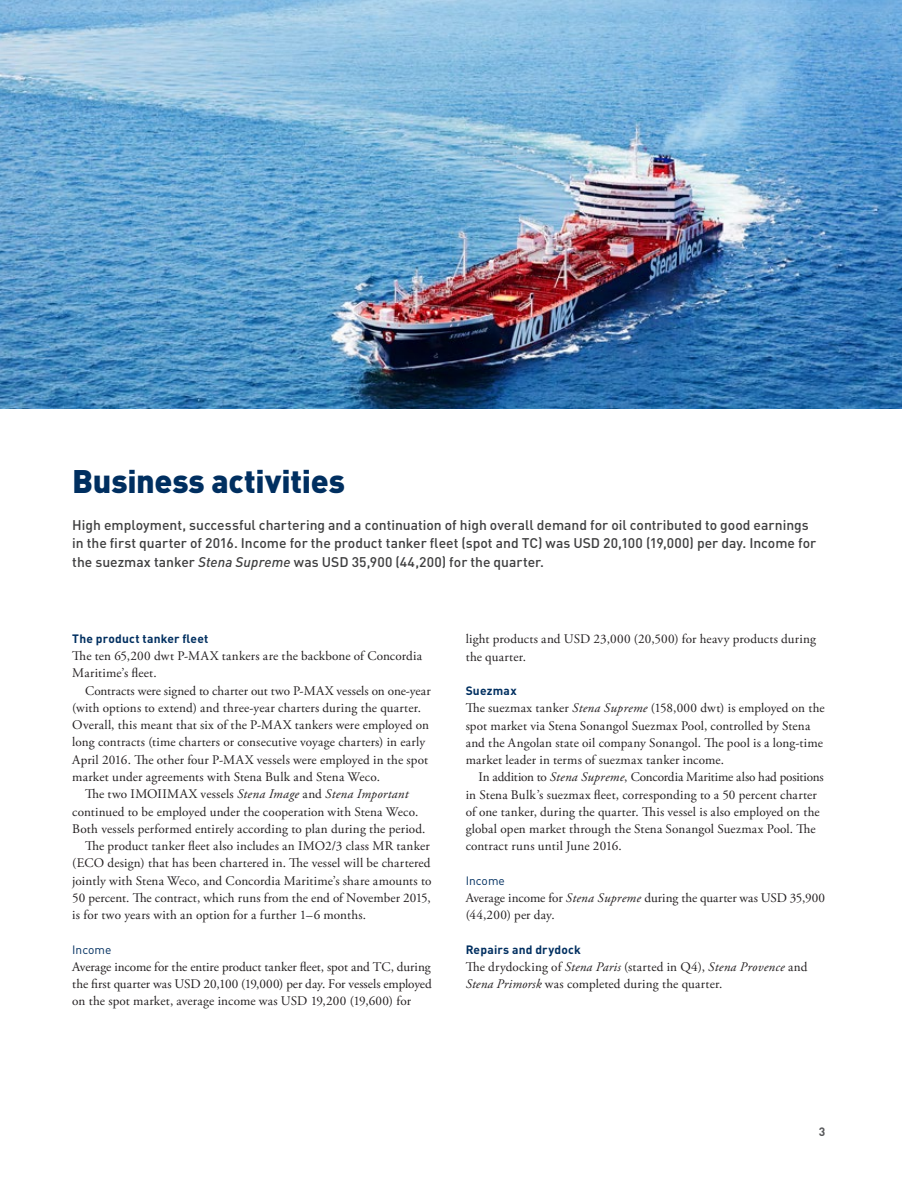
<style>
.page{position:relative;width:902px;height:1191px;background:#fff}
.page>*{position:absolute;margin:0;border:0;box-sizing:border-box;transform-origin:0 0}
.F_07_Huvudrubrik{font:900 32.25px "DINOT";letter-spacing:-.005em;color:#002f60}
.F_09_Ingress{font:500 13.8px/18.8px "DINOT";color:#3e3e3f}
.F_02_Bröd_m_indrag{font:13.2px/17.2px "Adobe Garamond Pro";letter-spacing:.01em;color:#231f20}
.F_01_Bröd_u_indrag{font:13.2px/17.2px "Adobe Garamond Pro";letter-spacing:.01em;color:#231f20}
.F_03_Mell_1{font:700 12px "DINOT";letter-spacing:.02em;color:#002f60}
.F_04_Mell_2{font:12px "DINOT";color:#002f60}
.t1{font:700 12px "DINOT";color:#57585a}
.s1{font-style:italic}
</style>
<div class="page">
<img style="left:0;top:0;width:901px;height:408px">
<p class="F_07_Huvudrubrik" style="left:72px;top:459px;width:274px">Business activities</p>
<p class="F_09_Ingress" style="left:72px;top:514px;width:745px">High employment, successful chartering and a continuation of high overall demand for oil contributed to good earnings in the first quarter of 2016. Income for the product tanker fleet (spot and TC) was USD 20,100 (19,000) per day. Income for the suezmax tanker <span class="s1">Stena Supreme</span> was USD 35,900 (44,200) for the quarter.</p>
<p class="F_03_Mell_1" style="left:72px;top:630px;width:138px">The product tanker fleet</p>
<p class="F_01_Bröd_u_indrag" style="left:72px;top:648px;width:351px">The ten 65,200 dwt P-MAX tankers are the backbone of Concordia<br>Maritime’s fleet.</p>
<p class="F_02_Bröd_m_indrag" style="left:72px;top:682px;width:360px;text-indent:13px">Contracts were signed to charter out two P-MAX vessels on one-year (with options to extend) and three-year charters during the quarter.<br>Overall, this meant that six of the P-MAX tankers were employed on long contracts (time charters or consecutive voyage charters) in early April 2016. The other four P-MAX vessels were employed in the spot market under agreements with Stena Bulk and Stena Weco.</p>
<p class="F_02_Bröd_m_indrag" style="left:72px;top:786px;width:355px;text-align:center">The two IMOIIMAX vessels <span class="s1">Stena Image</span> and <span class="s1">Stena Important </span>continued to be employed under the cooperation with Stena Weco.<br>Both vessels performed entirely according to plan during the period.</p>
<p class="F_02_Bröd_m_indrag" style="left:72px;top:837px;width:360px;text-align:justify;text-indent:13px">The product tanker fleet also includes an IMO2/3 class MR tanker (ECO design) that has been chartered in. The vessel will be chartered jointly with Stena Weco, and Concordia Maritime’s share amounts to 50 percent. The contract, which runs from the end of November 2015, is for two years with an option for a further 1–6 months.</p>
<p class="F_04_Mell_2" style="left:72px;top:941px;width:41px">Income</p>
<p class="F_01_Bröd_u_indrag" style="left:72px;top:958px;width:361px;text-align:justify">Average income for the entire product tanker fleet, spot and TC, during the first quarter was USD 20,100 (19,000) per day. For vessels employed on the spot market, average income was USD 19,200 (19,600) for</p>
<p class="F_01_Bröd_u_indrag" style="left:465px;top:631px;width:352px">light products and USD 23,000 (20,500) for heavy products during the quarter.</p>
<p class="F_03_Mell_1" style="left:465px;top:682px;width:52px">Suezmax</p>
<p class="F_01_Bröd_u_indrag" style="left:465px;top:700px;width:360px">The suezmax tanker <span class="s1">Stena Supreme</span> (158,000 dwt) is employed on the spot market via Stena Sonangol Suezmax Pool, controlled by Stena and the Angolan state oil company Sonangol. The pool is a long-time market leader in terms of suezmax tanker income.</p>
<p class="F_02_Bröd_m_indrag" style="left:465px;top:769px;width:359px;text-indent:13px">In addition to <span class="s1">Stena Supreme</span>, Concordia Maritime also had positions in Stena Bulk’s suezmax fleet, corresponding to a 50 percent charter of one tanker, during the quarter. This vessel is also employed on the global open market through the Stena Sonangol Suezmax Pool. The contract runs until June 2016.</p>
<p class="F_04_Mell_2" style="left:465px;top:872px;width:41px">Income</p>
<p class="F_01_Bröd_u_indrag" style="left:465px;top:889px;width:361px">Average income for <span class="s1">Stena Supreme</span> during the quarter was USD 35,900 (44,200) per day.</p>
<p class="F_03_Mell_1" style="left:465px;top:941px;width:117px">Repairs and drydock</p>
<p class="F_01_Bröd_u_indrag" style="left:465px;top:958px;width:343px">The drydocking of <span class="s1">Stena Paris</span> (started in Q4), <span class="s1">Stena Provence</span> and<br><span class="s1">Stena Primorsk</span> was completed during the quarter.</p>
<p class="t1" style="left:818px;top:1123px;width:8px">3</p>
</div>
